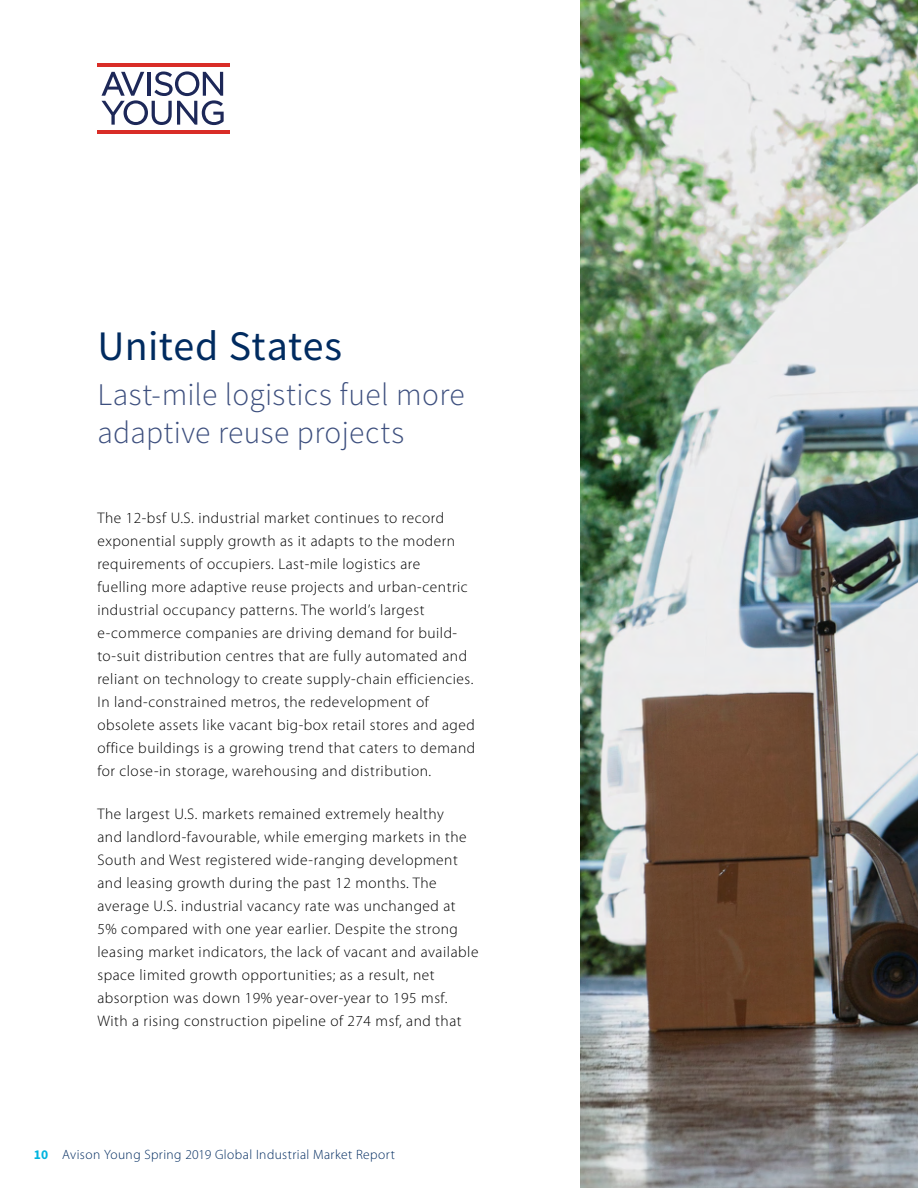
<style>
.page{position:relative;width:918px;height:1188px;background:#fff}
.page>*{position:absolute;margin:0;border:0;box-sizing:border-box;transform-origin:0 0}
.t1{font:42px "Source Sans Pro";letter-spacing:.01em;color:#002b60}
.t2{font:300 31.5px/37.8px "Source Sans Pro";letter-spacing:.01em;color:#3d4f7e}
.t3{font:300 15.3px/23px "Myriad Pro";letter-spacing:.035em;color:#000}
.t4{font:300 13.5px "Myriad Pro";letter-spacing:.035em;color:#002b60}
.s1{font-family:"Source Sans Pro";font-weight:700;color:#00b4df}
</style>
<div class="page">
<hr style="left:97px;top:63px;width:133px;height:4px;background:#d92d27">
<hr style="left:97px;top:130px;width:133px;height:4px;background:#d92d27">
<svg style="left:102px;top:71px;width:122px;height:54px"></svg>
<img style="left:580px;top:0;width:338px;height:1188px">
<h1 class="t1" style="left:97px;top:319px;width:246px">United States</h1>
<h2 class="t2" style="left:97px;top:376px;width:369px">Last-mile logistics fuel more adaptive reuse projects</h2>
<p class="t3" style="left:97px;top:507px;width:379px">The 12-bsf U.S. industrial market continues to record exponential supply growth as it adapts to the modern requirements of occupiers. Last-mile logistics are<br>fuelling more adaptive reuse projects and urban-centric industrial occupancy patterns. The world’s largest e-commerce companies are driving demand for build&shy;to-suit distribution centres that are fully automated and reliant on technology to create supply-chain efficiencies.<br>In land-constrained metros, the redevelopment of obsolete assets like vacant big-box retail stores and aged office buildings is a growing trend that caters to demand for close-in storage, warehousing and distribution.</p>
<p class="t3" style="left:97px;top:802px;width:383px">The largest U.S. markets remained extremely healthy<br>and landlord-favourable, while emerging markets in the South and West registered wide-ranging development and leasing growth during the past 12 months. The average U.S. industrial vacancy rate was unchanged at 5% compared with one year earlier. Despite the strong leasing market indicators, the lack of vacant and available space limited growth opportunities; as a result, net absorption was down 19% year-over-year to 195 msf.<br>With a rising construction pipeline of 274 msf, and that</p>
<p class="t4" style="left:34px;top:1146px;width:363px"><span class="s1">10</span> Avison Young Spring 2019 Global Industrial Market Report</p>
</div>
